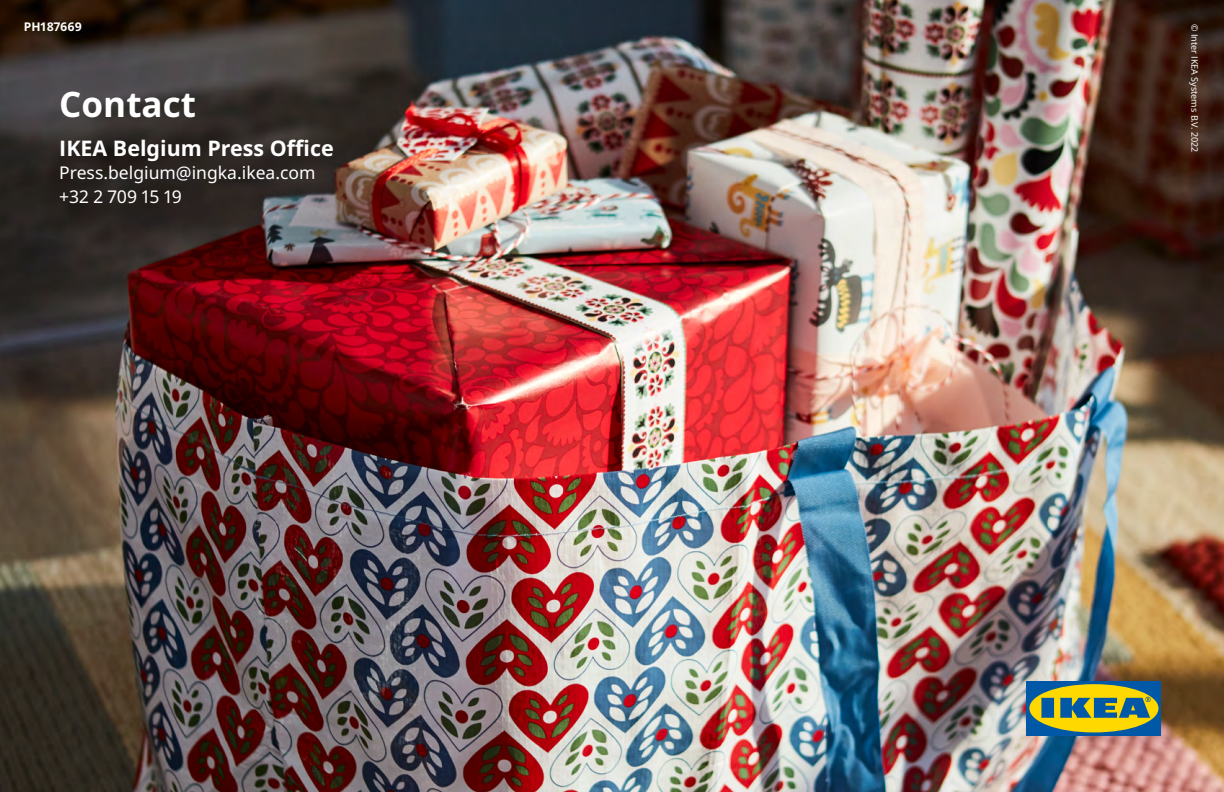
<style>
.page{position:relative;width:1224px;height:792px;background:#fff}
.page>*{position:absolute;margin:0;border:0;box-sizing:border-box;transform-origin:0 0}
.t1{font:700 35.1px "Noto IKEA Latin";color:#fff}
.t2{font:700 21.5px "Noto IKEA Latin";color:#fff}
.t3{font:17.5px/23.4px "Noto IKEA Latin";color:#fff}
.t4{font:700 12px "Noto IKEA Latin";color:#fff}
.t5{font:9px "Noto IKEA Latin";color:#fff}
</style>
<div class="page">
<img style="left:0;top:0;width:1224px;height:792px">
<div style="left:1027px;top:681px;width:134px;height:55px;background:#0058a6"></div>
<div style="left:1029px;top:684px;width:130px;height:48px;background:#ffd800;border-radius:50%"></div>
<svg style="left:1041px;top:697px;width:110px;height:21px"></svg>
<p class="t4" style="left:24px;top:18px;width:60px">PH187669</p>
<h1 class="t1" style="left:59px;top:79px;width:138px">Contact</h1>
<p class="t2" style="left:59px;top:133px;width:276px">IKEA Belgium Press Office</p>
<p class="t3" style="left:59px;top:161px;width:258px">Press.belgium@ingka.ikea.com +32 2 709 15 19</p>
<p class="t5" style="left:1201px;top:24px;width:130px;rotate:90deg">© Inter IKEA Systems B.V. 2022</p>
</div>
